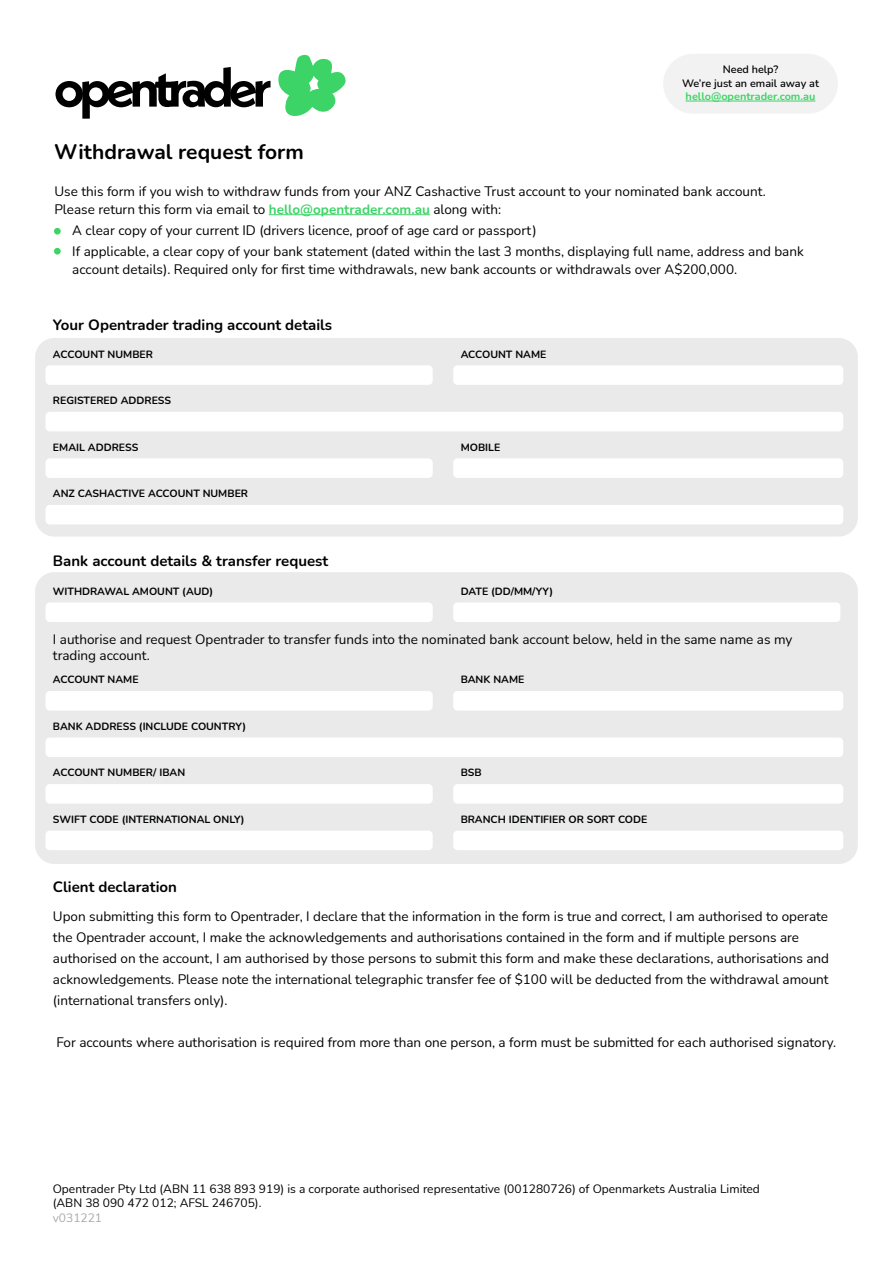
<style>
.page{position:relative;width:893px;height:1263px;background:#fff}
.page>*{position:absolute;margin:0;border:0;box-sizing:border-box;transform-origin:0 0}
.t1{font:700 21px "Nunito";color:#000}
.t2{font:700 15px "Nunito";color:#000101}
.t3{font:13.5px/21px "Nunito";color:#000}
.t4{font:12px/14.4px "Nunito";color:#000}
.t5{font:12px "Nunito";color:#a7a9ac}
.t6{font:600 10.95px/13.6px "Nunito";color:#000;text-align:center}
.t7{font:700 10.95px "Nunito";color:#3dd467}
.t8{font:700 10.5px "Nunito";color:#000101}
.s1{font-weight:700;color:#3dd467}
</style>
<div class="page">
<div style="left:663px;top:54px;width:175px;height:60px;background:#f2f2f2;border-radius:30px"></div>
<hr style="left:686px;top:101px;width:129px;height:1px;background:#3dd467">
<div style="left:35px;top:338px;width:823px;height:199px;background:#eaeaea;border-radius:19px"></div>
<div style="left:35px;top:572px;width:823px;height:292px;background:#eaeaea;border-radius:19px"></div>
<div style="left:453px;top:365px;width:390px;height:20px;background:#fff;border-radius:4px"></div>
<div style="left:453px;top:458px;width:390px;height:20px;background:#fff;border-radius:4px"></div>
<div style="left:453px;top:691px;width:390px;height:19px;background:#fff;border-radius:4px"></div>
<div style="left:453px;top:784px;width:390px;height:20px;background:#fff;border-radius:4px"></div>
<div style="left:453px;top:831px;width:390px;height:19px;background:#fff;border-radius:4px"></div>
<div style="left:46px;top:365px;width:387px;height:20px;background:#fff;border-radius:4px"></div>
<div style="left:46px;top:602px;width:387px;height:20px;background:#fff;border-radius:4px"></div>
<div style="left:453px;top:602px;width:387px;height:20px;background:#fff;border-radius:4px"></div>
<div style="left:46px;top:458px;width:387px;height:20px;background:#fff;border-radius:4px"></div>
<div style="left:46px;top:691px;width:387px;height:19px;background:#fff;border-radius:4px"></div>
<div style="left:46px;top:784px;width:387px;height:20px;background:#fff;border-radius:4px"></div>
<div style="left:46px;top:831px;width:387px;height:19px;background:#fff;border-radius:4px"></div>
<div style="left:46px;top:412px;width:797px;height:19px;background:#fff;border-radius:4px"></div>
<div style="left:46px;top:505px;width:797px;height:19px;background:#fff;border-radius:4px"></div>
<div style="left:46px;top:737px;width:797px;height:20px;background:#fff;border-radius:4px"></div>
<svg style="left:278px;top:54px;width:68px;height:62px"></svg>
<svg style="left:56px;top:67px;width:215px;height:52px"></svg>
<hr style="left:269px;top:214px;width:161px;height:1px;background:#3dd467">
<div style="left:54px;top:228px;width:7px;height:7px;background:#3dd467;border-radius:50%"></div>
<div style="left:54px;top:248px;width:7px;height:7px;background:#3dd467;border-radius:50%"></div>
<h1 class="t1" style="left:54px;top:137px;width:251px">Withdrawal request form</h1>
<p class="t6" style="left:682px;top:62px;width:138px">Need help?<br>We’re just an email away at</p>
<p class="t7" style="left:686px;top:89px;width:131px">hello@opentrader.com.au</p>
<p class="t3" style="left:54px;top:181px;width:713px;line-height:18px">Use this form if you wish to withdraw funds from your ANZ Cashactive Trust account to your nominated bank account.<br>Please return this form via email to <span class="s1">hello@opentrader.com.au</span> along with:</p>
<p class="t3" style="left:72px;top:219px;width:733px">A clear copy of your current ID (drivers licence, proof of age card or passport)<br>If applicable, a clear copy of your bank statement (dated within the last 3 months, displaying full name, address and bank</p>
<p class="t3" style="left:72px;top:258px;width:666px">account details). Required only for first time withdrawals, new bank accounts or withdrawals over A$200,000.</p>
<p class="t2" style="left:53px;top:314px;width:281px">Your Opentrader trading account details</p>
<p class="t8" style="left:53px;top:346px;width:102px">ACCOUNT NUMBER</p>
<p class="t8" style="left:53px;top:393px;width:120px">REGISTERED ADDRESS</p>
<p class="t8" style="left:53px;top:439px;width:87px">EMAIL ADDRESS</p>
<p class="t8" style="left:53px;top:486px;width:197px">ANZ CASHACTIVE ACCOUNT NUMBER</p>
<p class="t2" style="left:53px;top:550px;width:277px">Bank account details &amp; transfer request</p>
<p class="t8" style="left:461px;top:346px;width:87px">ACCOUNT NAME</p>
<p class="t8" style="left:461px;top:439px;width:41px">MOBILE</p>
<p class="t8" style="left:53px;top:584px;width:162px">WITHDRAWAL AMOUNT (AUD)</p>
<p class="t8" style="left:461px;top:584px;width:94px">DATE (DD/MM/YY)</p>
<p class="t3" style="left:53px;top:631px;width:741px;line-height:16.2px">I authorise and request Opentrader to transfer funds into the nominated bank account below, held in the same name as my trading account.</p>
<p class="t8" style="left:53px;top:672px;width:87px">ACCOUNT NAME</p>
<p class="t8" style="left:53px;top:719px;width:195px">BANK ADDRESS (INCLUDE COUNTRY)</p>
<p class="t8" style="left:53px;top:765px;width:134px">ACCOUNT NUMBER/ IBAN</p>
<p class="t8" style="left:53px;top:812px;width:193px">SWIFT CODE (INTERNATIONAL ONLY)</p>
<p class="t2" style="left:53px;top:876px;width:125px">Client declaration</p>
<p class="t8" style="left:461px;top:672px;width:65px">BANK NAME</p>
<p class="t8" style="left:461px;top:765px;width:23px">BSB</p>
<p class="t8" style="left:461px;top:812px;width:188px">BRANCH IDENTIFIER OR SORT CODE</p>
<p class="t3" style="left:53px;top:905px;width:778px">Upon submitting this form to Opentrader, I declare that the information in the form is true and correct, I am authorised to operate the Opentrader account, I make the acknowledgements and authorisations contained in the form and if multiple persons are authorised on the account, I am authorised by those persons to submit this form and make these declarations, authorisations and acknowledgements. Please note the international telegraphic transfer fee of $100 will be deducted from the withdrawal amount (international transfers only).</p>
<p class="t3" style="left:56px;top:1031px;width:781px">For accounts where authorisation is required from more than one person, a form must be submitted for each authorised signatory.</p>
<p class="t4" style="left:53px;top:1181px;width:709px">Opentrader Pty Ltd (ABN 11 638 893 919) is a corporate authorised representative (001280726) of Openmarkets Australia Limited (ABN 38 090 472 012; AFSL 246705).</p>
<p class="t5" style="left:53px;top:1209px;width:51px">v031221</p>
</div>
